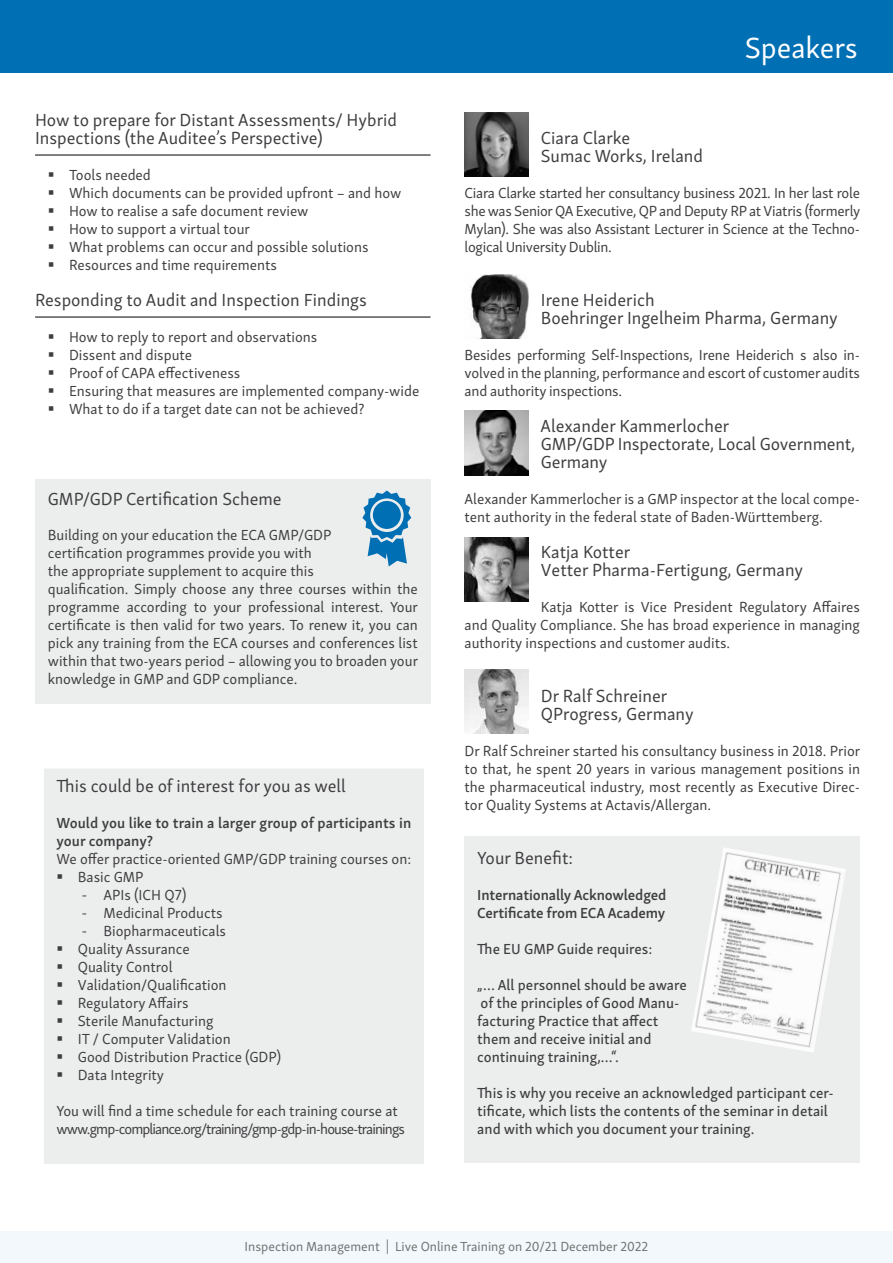
<style>
.page{position:relative;width:893px;height:1263px;background:#fff}
.page>*{position:absolute;margin:0;border:0;box-sizing:border-box;transform-origin:0 0}
.t1{font:30px "Skolar Sans Latn";color:#fff}
.t2{font:18px/18px "Skolar Sans Latn";color:#3e3d40}
.t3{font:15px/18px "Skolar Sans Latn";color:#3e3d40}
.t4{font:15px/18px "Skolar Sans Latn Me";color:#3e3d40}
.t5{font:600 15px/18px "Skolar Sans Latn";letter-spacing:-.01em;color:#3e3d40}
.t6{font:15px/18px "Skolar Sans Latn";letter-spacing:-.06em;color:#3e3d40}
.t7{font:13.5px "Skolar Sans Latn";color:#707172}
.s1{font-family:"Myriad Pro"}
</style>
<div class="page">
<div style="left:0;top:0;width:893px;height:72px;background:#006fb4"></div>
<hr style="left:35px;top:155px;width:396px;height:1px;background:#000">
<hr style="left:35px;top:317px;width:396px;height:1px;background:#000">
<div style="left:35px;top:479px;width:396px;height:225px;background:#eceded"></div>
<img style="left:465px;top:112px;width:63px;height:65px">
<img style="left:471px;top:274px;width:57px;height:65px">
<img style="left:465px;top:411px;width:63px;height:64px">
<img style="left:465px;top:537px;width:63px;height:65px">
<img style="left:465px;top:669px;width:63px;height:65px">
<div style="left:465px;top:837px;width:395px;height:326px;background:#eceded"></div>
<div style="left:0;top:1232px;width:893px;height:31px;background:#f2f8fb"></div>
<div style="left:43px;top:768px;width:382px;height:397px;background:#eceded"></div>
<div style="left:42px;top:767px;width:383px;height:398px;border:2px solid #fff"></div>
<svg style="left:362px;top:490px;width:49px;height:76px"></svg>
<img style="left:691px;top:848px;width:155px;height:204px">
<p class="t2" style="left:35px;top:109px;width:363px">How to prepare for Distant Assessments/ Hybrid<br>Inspections (the Auditee’s Perspective)</p>
<p class="t3" style="left:69px;top:165px;width:334px">Tools needed<br>Which documents can be provided upfront – and how How to realise a safe document review<br>How to support a virtual tour<br>What problems can occur and possible solutions Resources and time requirements</p>
<p class="t2" style="left:35px;top:289px;width:333px">Responding to Audit and Inspection Findings</p>
<p class="t3" style="left:69px;top:327px;width:352px">How to reply to report and observations<br>Dissent and dispute<br>Proof of CAPA effectiveness<br>Ensuring that measures are implemented company-wide What to do if a target date can not be achieved?</p>
<p class="t2" style="left:48px;top:489px;width:235px">GMP/GDP Certification Scheme</p>
<p class="t3" style="left:48px;top:525px;width:372px">Building on your education the ECA GMP/GDP<br>certification programmes provide you with<br>the appropriate supplement to acquire this<br>qualification. Simply choose any three courses within the programme according to your professional interest. Your certificate is then valid for two years. To renew it, you can pick any training from the ECA courses and conferences list within that two-years period – allowing you to broaden your knowledge in GMP and GDP compliance.</p>
<p class="t2" style="left:57px;top:775px;width:291px">This could be of interest for you as well</p>
<p class="t5" style="left:57px;top:813px;width:356px">Would you like to train a larger group of participants in your company?</p>
<p class="t3" style="left:78px;top:849px;width:335px;text-indent:-21px">We offer practice-oriented GMP/GDP training courses on:<br>Basic GMP</p>
<p class="t3" style="left:82px;top:885px;width:106px"><span class="s1">-</span> APIs (ICH Q7)</p>
<p class="t3" style="left:82px;top:903px;width:142px"><span class="s1">-</span> Medicinal Products</p>
<p class="t3" style="left:78px;top:921px;width:205px"><span class="s1">-</span> Biopharmaceuticals<br>Quality Assurance<br>Quality Control<br>Validation/Qualification<br>Regulatory Affairs<br>Sterile Manufacturing<br>IT / Computer Validation<br>Good Distribution Practice (GDP)<br>Data Integrity</p>
<p class="t6" style="left:57px;top:1101px;width:350px">You will find a time schedule for each training course at www.gmp-compliance.org/training/gmp-gdp-in-house-trainings</p>
<h1 class="t1" style="left:745px;top:25px;width:115px">Speakers</h1>
<p class="t2" style="left:541px;top:127px;width:164px">Ciara Clarke<br>Sumac Works, Ireland</p>
<p class="t3" style="left:465px;top:183px;width:397px;text-align:justify">Ciara Clarke started her consultancy business 2021. In her last role she was Senior QA Executive, QP and Deputy RP at Viatris (formerly Mylan). She was also Assistant Lecturer in Science at the Techno&shy;logical University Dublin.</p>
<p class="t2" style="left:541px;top:289px;width:298px">Irene Heiderich<br>Boehringer Ingelheim Pharma, Germany</p>
<p class="t3" style="left:465px;top:345px;width:397px;text-align:justify">Besides performing Self-Inspections, Irene Heiderich s also in&shy;volved in the planning, performance and escort of customer audits and authority inspections.</p>
<p class="t2" style="left:541px;top:415px;width:316px">Alexander Kammerlocher<br>GMP/GDP Inspectorate, Local Government,<br>Germany</p>
<p class="t3" style="left:465px;top:489px;width:397px">Alexander Kammerlocher is a GMP inspector at the local compe&shy;tent authority in the federal state of Baden-Württemberg.</p>
<p class="t2" style="left:541px;top:541px;width:264px">Katja Kotter<br>Vetter Pharma-Fertigung, Germany</p>
<p class="t3" style="left:465px;top:597px;width:397px;text-align:justify;text-indent:76px">Katja Kotter is Vice President Regulatory Affaires and Quality Compliance. She has broad experience in managing authority inspections and customer audits.</p>
<p class="t2" style="left:541px;top:685px;width:154px">Dr Ralf Schreiner<br>QProgress, Germany</p>
<p class="t3" style="left:465px;top:741px;width:397px;text-align:justify">Dr Ralf Schreiner started his consultancy business in 2018. Prior to that, he spent 20 years in various management positions in the pharmaceutical industry, most recently as Executive Direc&shy;tor Quality Systems at Actavis/Allergan.</p>
<p class="t2" style="left:477px;top:847px;width:97px">Your Benefit:</p>
<p class="t5" style="left:477px;top:885px;width:190px">Internationally Acknowledged<br>Certificate from ECA Academy</p>
<p class="t4" style="left:477px;top:939px;width:177px">The EU GMP Guide requires:</p>
<p class="t4" style="left:477px;top:975px;width:211px">„… All personnel should be aware of the principles of Good Manu&shy;facturing Practice that affect them and receive initial and continuing training,…“.</p>
<p class="t4" style="left:477px;top:1083px;width:358px">This is why you receive an acknowledged participant cer&shy;tificate, which lists the contents of the seminar in detail and with which you document your training.</p>
<p class="t7" style="left:245px;top:1236px;width:405px">Inspection Management | Live Online Training on 20/21 December 2022</p>
</div>
